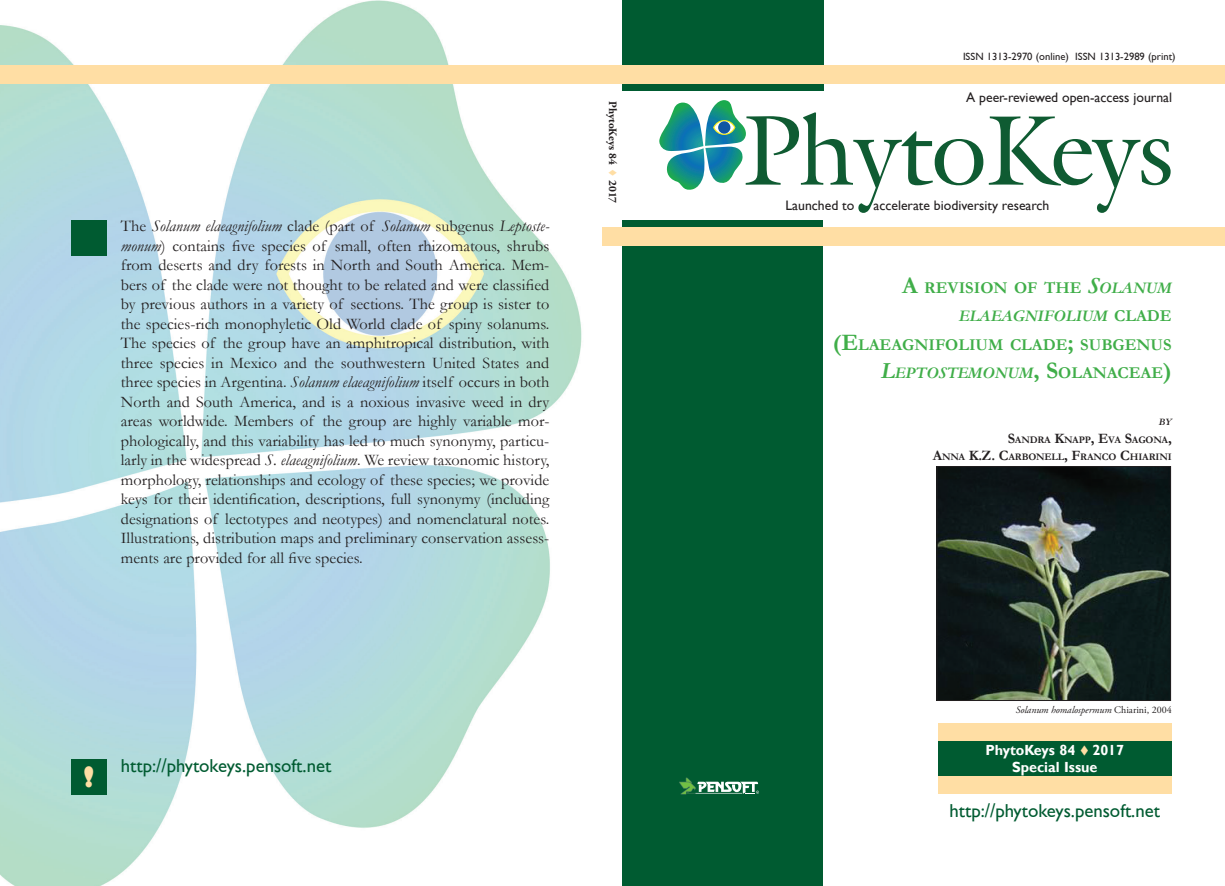
<style>
.page{position:relative;width:1225px;height:886px;background:#fff}
.page>*{position:absolute;margin:0;border:0;box-sizing:border-box;transform-origin:0 0}
.t1{font:800 27.12px "Gill Sans";color:#ffdea4}
.t2{font:18.75px "Gill Sans";color:#005b31}
.t3{font:700 16.62px/28.5px "Garamond";color:#40ae49;text-align:right}
.t4{font:16.25px/19.5px "Garamond";color:#231f20;text-align:justify}
.t5{font:700 14.62px/17.6px "Gill Sans";color:#fff;text-align:center}
.t6{font:13.75px "Gill Sans";color:#231f20}
.t7{font:700 11.25px "Adobe Garamond Pro";color:#231f20}
.t8{font:10.62px "Gill Sans";color:#231f20}
.t9{font:700 10.12px/17.2px "Garamond";letter-spacing:-.015em;color:#231f20;text-align:right}
.t10{font:italic 10px "Adobe Garamond Pro";color:#231f20}
.s1{font-style:italic}
.s2{color:#ffdea4}
.s3{font-size:23.75px}
.s4{font-weight:600;font-style:italic;font-size:23.75px}
.s5{font-weight:600;font-style:italic}
.s6{font-size:14.38px}
.s7{font-style:normal}
</style>
<div class="page">
<img style="left:0;top:0;width:582px;height:886px">
<div style="left:622px;top:221px;width:201px;height:665px;background:#005b31"></div>
<div style="left:622px;top:0;width:201px;height:91px;background:#005b31"></div>
<svg style="left:679px;top:777px;width:80px;height:17px"></svg>
<div style="left:0;top:65px;width:1225px;height:19px;background:#ffdea4"></div>
<div style="left:602px;top:228px;width:623px;height:18px;background:#ffdea4"></div>
<div style="left:937px;top:740px;width:234px;height:36px;background:#005b31"></div>
<div style="left:937px;top:723px;width:234px;height:17px;background:#ffdea4"></div>
<div style="left:937px;top:776px;width:234px;height:18px;background:#ffdea4"></div>
<div style="left:71px;top:759px;width:36px;height:35px;background:#005b31"></div>
<div style="left:71px;top:221px;width:35px;height:35px;background:#005b31"></div>
<img style="left:938px;top:468px;width:230px;height:231px">
<div style="left:936px;top:466px;width:234px;height:235px;border:1px solid #231f20"></div>
<svg style="left:659px;top:100px;width:511px;height:113px"></svg>
<svg style="left:714px;top:121px;width:20px;height:13px"></svg>
<div style="left:718px;top:121px;width:12px;height:13px;background:#1056a3;border-radius:50%"></div>
<p class="t4" style="left:121px;top:216px;width:430px">The <span class="s1">Solanum elaeagnifolium</span> clade (part of <span class="s1">Solanum</span> subgenus <span class="s1">Leptoste&shy;monum</span>) contains five species of small, often rhizomatous, shrubs from deserts and dry forests in North and South America. Mem&shy;bers of the clade were not thought to be related and were classified by previous authors in a variety of sections. The group is sister to the species-rich monophyletic Old World clade of spiny solanums.<br>The species of the group have an amphitropical distribution, with three species in Mexico and the southwestern United States and three species in Argentina. <span class="s1">Solanum elaeagnifolium</span> itself occurs in both North and South America, and is a noxious invasive weed in dry areas worldwide. Members of the group are highly variable mor&shy;phologically, and this variability has led to much synonymy, particu&shy;larly in the widespread <span class="s1">S. elaeagnifolium</span>. We review taxonomic history, morphology, relationships and ecology of these species; we provide keys for their identification, descriptions, full synonymy (including designations of lectotypes and neotypes) and nomenclatural notes.<br>Illustrations, distribution maps and preliminary conservation assess&shy;ments are provided for all five species.</p>
<p class="t7" style="left:619px;top:101px;width:104px;rotate:90deg">PhytoKeys 84 <span class="s2">▼</span> 2017</p>
<h1 class="t1" style="left:84px;top:760px;width:12px">!</h1>
<p class="t2" style="left:121px;top:754px;width:212px">http://phytokeys.pensoft.net</p>
<p class="t8" style="left:963px;top:50px;width:214px">ISSN 1313-2970 (online) ISSN 1313-2989 (print)</p>
<p class="t6" style="left:966px;top:89px;width:207px">A peer-reviewed open-access journal</p>
<p class="t6" style="left:785px;top:197px;width:70px">Launched to</p>
<p class="t6" style="left:873px;top:197px;width:177px">accelerate biodiversity research</p>
<p class="t3" style="left:833px;top:273px;width:340px"><span class="s3">A</span> REVISION OF THE <span class="s4">S</span><span class="s5">OLANUM<br>ELAEAGNIFOLIUM</span> CLADE <span class="s3">(E</span>LAEAGNIFOLIUM CLADE<span class="s3">;</span> SUBGENUS<br><span class="s4">L</span><span class="s5">EPTOSTEMONUM</span><span class="s3">, S</span>OLANACEAE<span class="s3">)</span></p>
<p class="t9" style="left:932px;top:413px;width:240px"><span class="s5">BY<br></span><span class="s6">S</span>ANDRA <span class="s6">K</span>NAPP<span class="s6">, E</span>VA <span class="s6">S</span>AGONA<span class="s6">,<br>A</span>NNA <span class="s6">K.Z. C</span>ARBONELL<span class="s6">, F</span>RANCO <span class="s6">C</span>HIARINI</p>
<p class="t10" style="left:1015px;top:703px;width:158px">Solanum homalospermum <span class="s7">Chiarini, 2004</span></p>
<p class="t5" style="left:985px;top:741px;width:140px">PhytoKeys 84 <span class="s2">▼</span> 2017<br>Special Issue</p>
<p class="t2" style="left:949px;top:800px;width:212px">http://phytokeys.pensoft.net</p>
</div>
